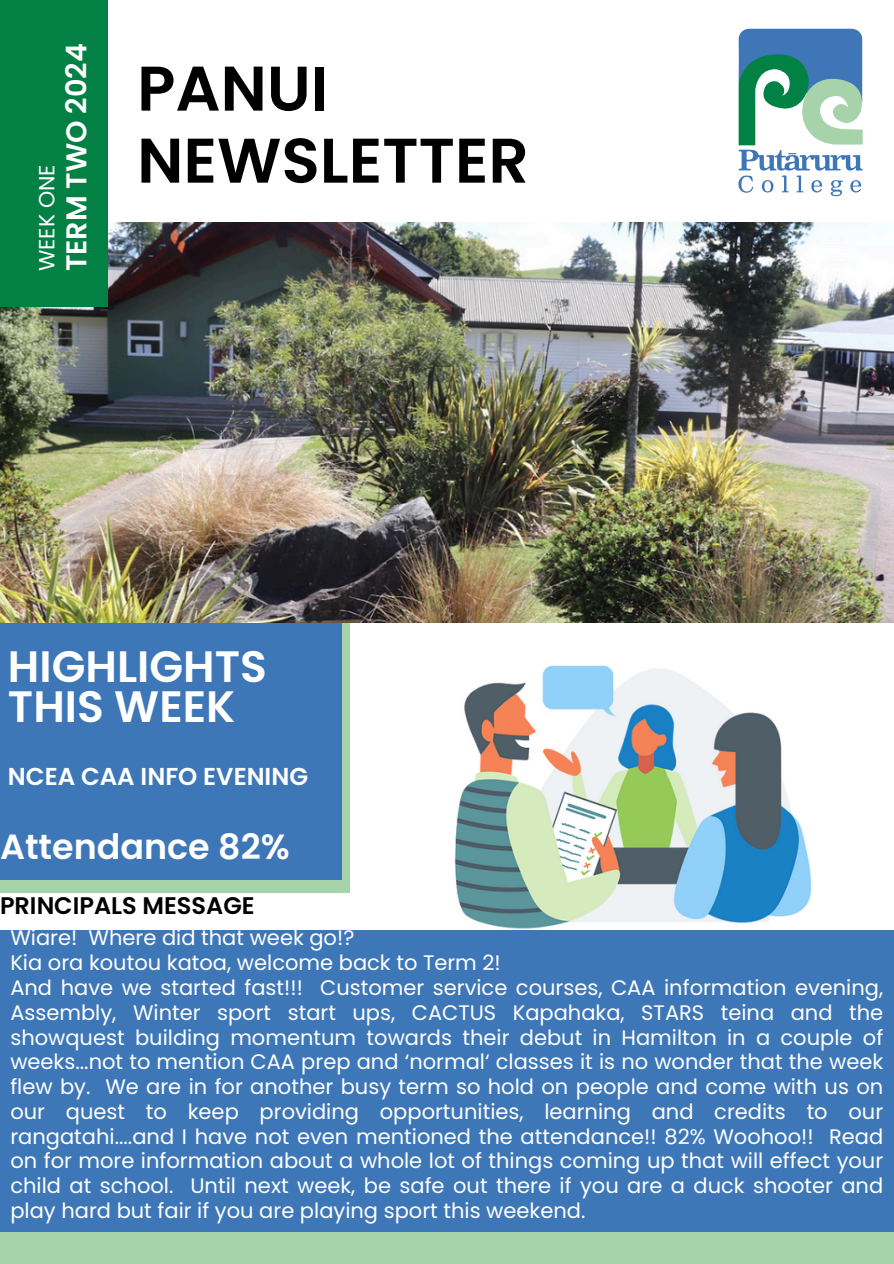
<style>
.page{position:relative;width:894px;height:1264px;background:#fff}
.page>*{position:absolute;margin:0;border:0;box-sizing:border-box;transform-origin:0 0}
.t1{font:600 63px/72px "Poppins";color:#000}
.t2{font:600 43.95px/39.3px "Poppins";color:#fff}
.t3{font:600 34.95px "Poppins";color:#fff}
.t4{font:600 28.65px "Poppins";color:#fff}
.t5{font:600 24.45px "Poppins";color:#fff}
.t6{font:600 24px "Poppins";color:#000}
.t7{font:21.9px "Poppins";color:#fff}
.t8{font:21px/24.8px "Poppins";color:#fff;text-align:justify}
</style>
<div class="page">
<div style="left:0;top:530px;width:349px;height:363px;background:#a7d3ab"></div>
<img style="left:0;top:222px;width:893px;height:401px">
<div style="left:0;top:0;width:107px;height:306px;background:#038145"></div>
<div style="left:0;top:623px;width:341px;height:256px;background:#3e77b8"></div>
<div style="left:0;top:930px;width:893px;height:333px;background:#3e77b8"></div>
<div style="left:0;top:1231px;width:893px;height:32px;background:#a7d3ab"></div>
<svg style="left:738px;top:29px;width:124px;height:167px"></svg>
<img style="left:454px;top:665px;width:358px;height:264px">
<p class="t7" style="left:31px;top:271px;width:108px;rotate:-90deg">WEEK ONE</p>
<h1 class="t4" style="left:56px;top:271px;width:229px;rotate:-90deg">TERM TWO 2024</h1>
<h4 class="t1" style="left:137px;top:53px;width:393px">PANUI<br>NEWSLETTER</h4>
<h2 class="t2" style="left:8px;top:647px;width:260px">HIGHLIGHTS<br>THIS WEEK</h2>
<h5 class="t5" style="left:8px;top:758px;width:301px">NCEA CAA INFO EVENING</h5>
<p class="t3" style="left:0;top:822px;width:291px">Attendance 82%</p>
<h3 class="t6" style="left:0;top:888px;width:256px">PRINCIPALS MESSAGE</h3>
<h5 class="t8" style="left:10px;top:925px;width:345px">Wiare! Where did that week go!?</h5>
<p class="t8" style="left:10px;top:950px;width:492px">Kia ora koutou katoa, welcome back to Term 2!</p>
<p class="t8" style="left:10px;top:975px;width:874px">And have we started fast!!! Customer service courses, CAA information evening, Assembly, Winter sport start ups, CACTUS Kapahaka, STARS teina and the showquest building momentum towards their debut in Hamilton in a couple of weeks...not to mention CAA prep and ‘normal‘ classes it is no wonder that the week flew by. We are in for another busy term so hold on people and come with us on our quest to keep providing opportunities, learning and credits to our rangatahi....and I have not even mentioned the attendance!! 82% Woohoo!! Read on for more information about a whole lot of things coming up that will effect your child at school. Until next week, be safe out there if you are a duck shooter and play hard but fair if you are playing sport this weekend.</p>
</div>
